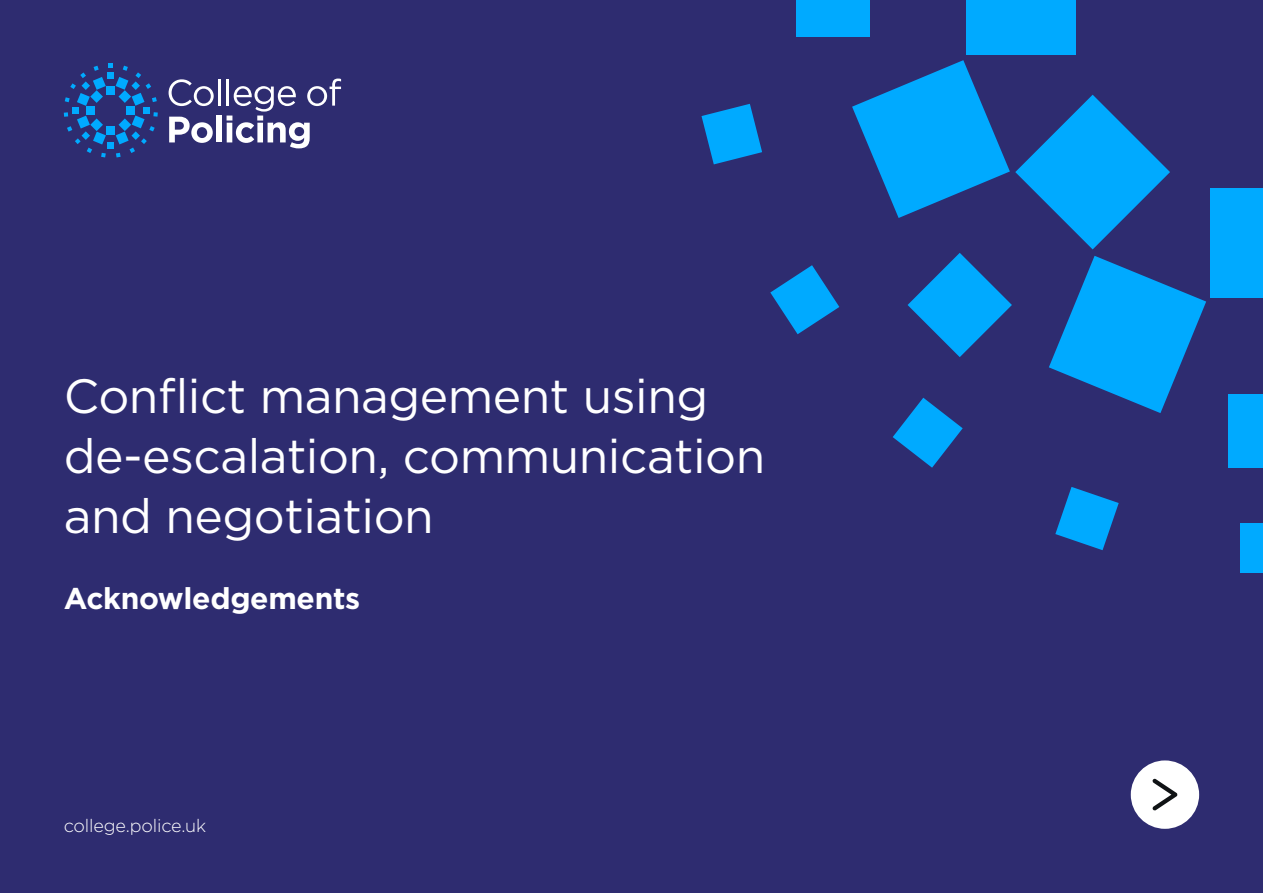
<style>
.page{position:relative;width:1263px;height:893px;background:#2e2c70}
.page>*{position:absolute;margin:0;border:0;box-sizing:border-box;transform-origin:0 0}
.t1{font:48px/60px "Gotham";letter-spacing:-.01em;color:#fff}
.t2{font:700 30px "Gotham";letter-spacing:-.01em;color:#fff}
.t3{font:300 18px "Gotham";letter-spacing:-.01em;color:#fff}
</style>
<div class="page">
<svg style="left:64px;top:64px;width:94px;height:93px"></svg>
<svg style="left:169px;top:79px;width:45px;height:27px"></svg>
<hr style="left:218px;top:79px;width:3px;height:27px;background:#fff">
<svg style="left:169px;top:117px;width:44px;height:26px"></svg>
<div style="left:216px;top:116px;width:6px;height:26px;background:#fff"></div>
<svg style="left:227px;top:79px;width:114px;height:69px"></svg>
<div style="left:1210px;top:189px;width:53px;height:109px;background:#0af"></div>
<div style="left:966px;top:0;width:110px;height:54px;background:#0af"></div>
<div style="left:1228px;top:394px;width:35px;height:74px;background:#0af"></div>
<div style="left:796px;top:0;width:74px;height:37px;background:#0af"></div>
<div style="left:1240px;top:523px;width:23px;height:50px;background:#0af"></div>
<svg style="left:701px;top:104px;width:61px;height:60px"></svg>
<svg style="left:770px;top:265px;width:69px;height:69px"></svg>
<svg style="left:1055px;top:487px;width:64px;height:63px"></svg>
<svg style="left:852px;top:60px;width:354px;height:408px"></svg>
<svg style="left:1131px;top:760px;width:68px;height:69px"></svg>
<p class="t1" style="left:64px;top:365px;width:703px">Conflict management using de-escalation, communication and negotiation</p>
<p class="t2" style="left:64px;top:578px;width:298px">Acknowledgements</p>
<p class="t3" style="left:64px;top:814px;width:144px">college.police.uk</p>
</div>
